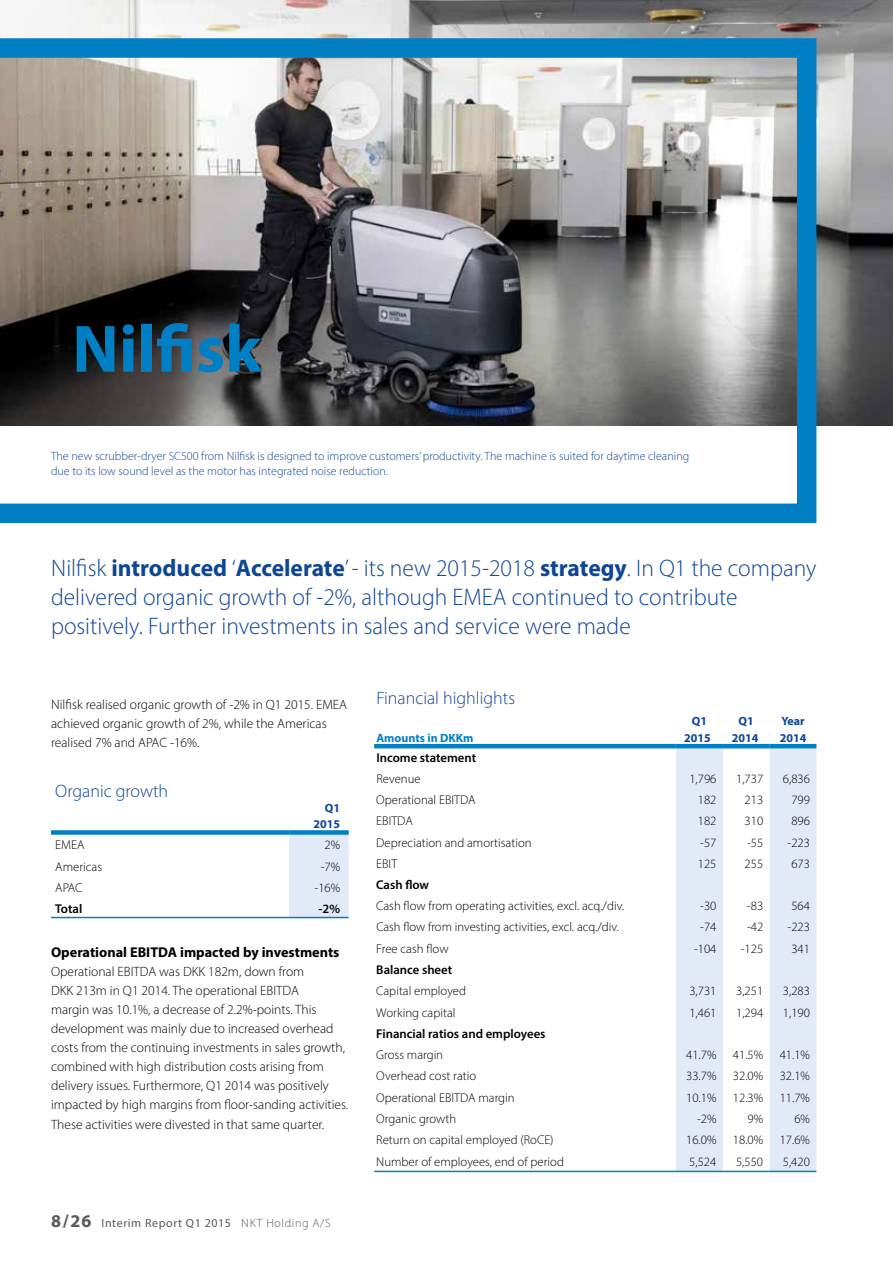
<style>
.page{position:relative;width:893px;height:1263px;background:#fff}
.page>*{position:absolute;margin:0;border:0;box-sizing:border-box;transform-origin:0 0}
.t1{font:700 67.5px "Myriad Pro";color:#007fc5}
.t2{font:300 24px/28.8px "Myriad Pro";color:#0f4694}
.t3{font:300 18px "Myriad Pro";color:#0f4694}
.t4{font:700 14.25px "Myriad Pro";color:#000}
.t5{font:300 13.5px/19px "Myriad Pro";color:#000}
.t6{font:300 12.75px "Myriad Pro";color:#000}
.t7{font:600 12.75px "Myriad Pro";color:#000}
.t8{font:300 12px/14.4px "Myriad Pro";color:#0f4694}
.t9{font:12px "Myriad Pro";letter-spacing:.05em;color:#58595b}
.t10{font:700 12px/16.5px "Myriad Pro";color:#0f4694;text-align:right}
.t11{font:700 12px "Myriad Pro";color:#007fc5}
.s1{font-weight:700}
.s2{font-weight:700;font-size:18px}
.s3{font-weight:300}
</style>
<div class="page">
<svg style="left:676px;top:748px;width:140px;height:423px;fill:#e3eaf7"></svg>
<hr style="left:374px;top:1171px;width:302px;height:1px;background:#007fc5">
<hr style="left:676px;top:1171px;width:47px;height:1px;background:#007fc5">
<hr style="left:723px;top:1171px;width:47px;height:1px;background:#007fc5">
<hr style="left:770px;top:1171px;width:46px;height:1px;background:#007fc5">
<hr style="left:374px;top:744px;width:302px;height:4px;background:#007fc5">
<hr style="left:676px;top:744px;width:47px;height:4px;background:#007fc5">
<hr style="left:723px;top:744px;width:47px;height:4px;background:#007fc5">
<hr style="left:770px;top:744px;width:46px;height:4px;background:#007fc5">
<img style="left:0;top:0;width:893px;height:425px">
<svg style="left:0;top:38px;width:816px;height:485px"></svg>
<div style="left:289px;top:835px;width:60px;height:82px;background:#e3eaf7"></div>
<div style="left:51px;top:830px;width:238px;height:5px;background:#007fc5"></div>
<div style="left:289px;top:830px;width:60px;height:5px;background:#007fc5"></div>
<hr style="left:51px;top:917px;width:238px;height:1px;background:#007fc5">
<hr style="left:289px;top:917px;width:60px;height:1px;background:#007fc5">
<h1 class="t1" style="left:72px;top:305px;width:191px">Nilfisk</h1>
<p class="t8" style="left:51px;top:449px;width:640px">The new scrubber-dryer SC500 from Nilfisk is designed to improve customers’ productivity. The machine is suited for daytime cleaning due to its low sound level as the motor has integrated noise reduction.</p>
<h2 class="t2" style="left:51px;top:553px;width:767px">Nilfisk <span class="s1">introduced</span> ‘<span class="s1">Accelerate</span>’ - its new 2015-2018 <span class="s1">strategy</span>. In Q1 the company delivered organic growth of -2%, although EMEA continued to contribute positively. Further investments in sales and service were made</h2>
<p class="t5" style="left:51px;top:695px;width:298px">Nilfisk realised organic growth of -2% in Q1 2015. EMEA achieved organic growth of 2%, while the Americas realised 7% and APAC -16%.</p>
<h3 class="t3" style="left:55px;top:780px;width:115px">Organic growth</h3>
<p class="t10" style="left:314px;top:799px;width:28px">Q1<br>2015</p>
<p class="t6" style="left:55px;top:837px;width:31px">EMEA</p>
<p class="t6" style="left:325px;top:837px;width:17px">2%</p>
<p class="t6" style="left:55px;top:859px;width:48px">Americas</p>
<p class="t6" style="left:321px;top:859px;width:21px">-7%</p>
<p class="t6" style="left:55px;top:880px;width:29px">APAC</p>
<p class="t6" style="left:315px;top:880px;width:27px">-16%</p>
<p class="t7" style="left:55px;top:901px;width:29px">Total</p>
<p class="t7" style="left:319px;top:901px;width:23px">-2%</p>
<p class="t4" style="left:51px;top:943px;width:290px">Operational EBITDA impacted by investments</p>
<p class="t5" style="left:51px;top:962px;width:299px">Operational EBITDA was DKK 182m, down from<br>DKK 213m in Q1 2014. The operational EBITDA<br>margin was 10.1%, a decrease of 2.2%-points. This development was mainly due to increased overhead costs from the continuing investments in sales growth, combined with high distribution costs arising from delivery issues. Furthermore, Q1 2014 was positively impacted by high margins from floor-sanding activities.<br>These activities were divested in that same quarter.</p>
<p class="t9" style="left:51px;top:1215px;width:281px"><span class="s2">8/26</span> Interim Report Q1 2015 <span class="s3">NKT Holding A/S</span></p>
<h3 class="t3" style="left:376px;top:687px;width:140px">Financial highlights</h3>
<p class="t10" style="left:692px;top:712px;width:17px">Q1</p>
<p class="t10" style="left:739px;top:712px;width:17px">Q1</p>
<p class="t10" style="left:781px;top:712px;width:25px">Year</p>
<p class="t11" style="left:376px;top:730px;width:99px">Amounts in DKKm</p>
<p class="t10" style="left:684px;top:729px;width:28px">2015</p>
<p class="t10" style="left:732px;top:729px;width:28px">2014</p>
<p class="t10" style="left:780px;top:729px;width:28px">2014</p>
<p class="t7" style="left:376px;top:749px;width:101px">Income statement</p>
<p class="t6" style="left:376px;top:771px;width:46px">Revenue</p>
<p class="t6" style="left:689px;top:771px;width:29px">1,796</p>
<p class="t6" style="left:736px;top:771px;width:29px">1,737</p>
<p class="t6" style="left:783px;top:771px;width:29px">6,836</p>
<p class="t6" style="left:376px;top:792px;width:101px">Operational EBITDA</p>
<p class="t6" style="left:698px;top:792px;width:20px">182</p>
<p class="t6" style="left:745px;top:792px;width:20px">213</p>
<p class="t6" style="left:791px;top:792px;width:20px">799</p>
<p class="t6" style="left:376px;top:813px;width:38px">EBITDA</p>
<p class="t6" style="left:698px;top:813px;width:20px">182</p>
<p class="t6" style="left:745px;top:813px;width:20px">310</p>
<p class="t6" style="left:791px;top:813px;width:20px">896</p>
<p class="t6" style="left:376px;top:835px;width:157px">Depreciation and amortisation</p>
<p class="t6" style="left:700px;top:835px;width:18px">-57</p>
<p class="t6" style="left:747px;top:835px;width:18px">-55</p>
<p class="t6" style="left:787px;top:835px;width:24px">-223</p>
<p class="t6" style="left:376px;top:856px;width:22px">EBIT</p>
<p class="t6" style="left:698px;top:856px;width:20px">125</p>
<p class="t6" style="left:745px;top:856px;width:20px">255</p>
<p class="t6" style="left:791px;top:856px;width:20px">673</p>
<p class="t7" style="left:376px;top:877px;width:54px">Cash flow</p>
<p class="t6" style="left:376px;top:898px;width:249px">Cash flow from operating activities, excl. acq./div.</p>
<p class="t6" style="left:700px;top:898px;width:18px">-30</p>
<p class="t6" style="left:747px;top:898px;width:18px">-83</p>
<p class="t6" style="left:791px;top:898px;width:20px">564</p>
<p class="t6" style="left:376px;top:919px;width:244px">Cash flow from investing activities, excl. acq./div.</p>
<p class="t6" style="left:700px;top:919px;width:18px">-74</p>
<p class="t6" style="left:747px;top:919px;width:18px">-42</p>
<p class="t6" style="left:788px;top:919px;width:24px">-223</p>
<p class="t6" style="left:376px;top:941px;width:74px">Free cash flow</p>
<p class="t6" style="left:694px;top:941px;width:24px">-104</p>
<p class="t6" style="left:741px;top:941px;width:24px">-125</p>
<p class="t6" style="left:791px;top:941px;width:20px">341</p>
<p class="t7" style="left:376px;top:962px;width:77px">Balance sheet</p>
<p class="t6" style="left:376px;top:983px;width:91px">Capital employed</p>
<p class="t6" style="left:689px;top:983px;width:29px">3,731</p>
<p class="t6" style="left:736px;top:983px;width:29px">3,251</p>
<p class="t6" style="left:783px;top:983px;width:29px">3,283</p>
<p class="t6" style="left:376px;top:1005px;width:81px">Working capital</p>
<p class="t6" style="left:689px;top:1005px;width:29px">1,461</p>
<p class="t6" style="left:736px;top:1005px;width:29px">1,294</p>
<p class="t6" style="left:783px;top:1005px;width:29px">1,190</p>
<p class="t7" style="left:376px;top:1025px;width:171px">Financial ratios and employees</p>
<p class="t6" style="left:376px;top:1047px;width:68px">Gross margin</p>
<p class="t6" style="left:686px;top:1047px;width:32px">41.7%</p>
<p class="t6" style="left:733px;top:1047px;width:32px">41.5%</p>
<p class="t6" style="left:780px;top:1047px;width:32px">41.1%</p>
<p class="t6" style="left:376px;top:1068px;width:101px">Overhead cost ratio</p>
<p class="t6" style="left:686px;top:1068px;width:32px">33.7%</p>
<p class="t6" style="left:733px;top:1068px;width:32px">32.0%</p>
<p class="t6" style="left:780px;top:1068px;width:32px">32.1%</p>
<p class="t6" style="left:376px;top:1090px;width:140px">Operational EBITDA margin</p>
<p class="t6" style="left:686px;top:1090px;width:32px">10.1%</p>
<p class="t6" style="left:733px;top:1090px;width:32px">12.3%</p>
<p class="t6" style="left:780px;top:1090px;width:32px">11.7%</p>
<p class="t6" style="left:376px;top:1111px;width:82px">Organic growth</p>
<p class="t6" style="left:697px;top:1111px;width:21px">-2%</p>
<p class="t6" style="left:748px;top:1111px;width:17px">9%</p>
<p class="t6" style="left:794px;top:1111px;width:17px">6%</p>
<p class="t6" style="left:376px;top:1132px;width:179px">Return on capital employed (RoCE)</p>
<p class="t6" style="left:686px;top:1132px;width:32px">16.0%</p>
<p class="t6" style="left:733px;top:1132px;width:32px">18.0%</p>
<p class="t6" style="left:780px;top:1132px;width:32px">17.6%</p>
<p class="t6" style="left:376px;top:1153px;width:189px">Number of employees, end of period</p>
<p class="t6" style="left:689px;top:1153px;width:29px">5,524</p>
<p class="t6" style="left:736px;top:1153px;width:29px">5,550</p>
<p class="t6" style="left:783px;top:1153px;width:29px">5,420</p>
</div>
